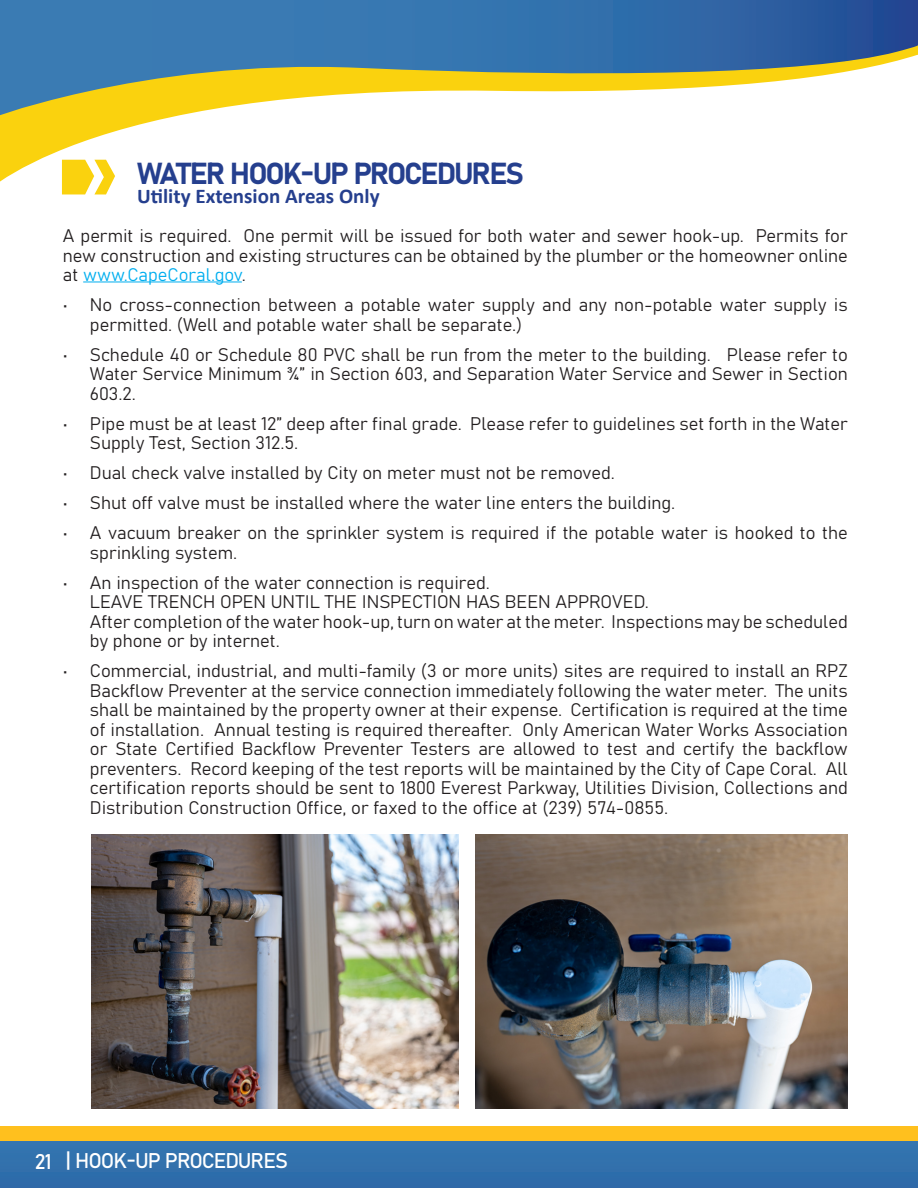
<style>
.page{position:relative;width:918px;height:1188px;background:#fff}
.page>*{position:absolute;margin:0;border:0;box-sizing:border-box;transform-origin:0 0}
.t1{font:30px "Bahnschrift";letter-spacing:-.07em;color:#253f8e}
.t2{font:700 21px "Calibri";color:#253f8e}
.t3{font:21px "Bahnschrift";letter-spacing:-.05em;color:#fff}
.t4{font:18px/19.5px "Bahnschrift";color:#231f20}
.s1{color:#00aeef}
</style>
<div class="page">
<div style="left:0;top:1141px;width:918px;height:47px;background:#3271ac"></div>
<div style="left:0;top:1127px;width:918px;height:14px;background:#ffc01e"></div>
<svg style="left:0;top:0;width:918px;height:45px"></svg>
<svg style="left:0;top:45px;width:918px;height:150px"></svg>
<svg style="left:917px;top:46px;width:1px;height:149px"></svg>
<hr style="left:83px;top:282px;width:159px;height:1px;background:#00aeef">
<svg style="left:62px;top:160px;width:53px;height:34px"></svg>
<img style="left:92px;top:834px;width:367px;height:274px">
<img style="left:475px;top:834px;width:373px;height:274px">
<p class="t1" style="left:137px;top:150px;width:388px">WATER HOOK-UP PROCEDURES</p>
<p class="t2" style="left:137px;top:181px;width:244px">Utility Extension Areas Only</p>
<p class="t4" style="left:63px;top:225px;width:786px;text-align:justify">A permit is required. One permit will be issued for both water and sewer hook-up. Permits for new construction and existing structures can be obtained by the plumber or the homeowner online at <span class="s1">www.CapeCoral.gov</span>.</p>
<p class="t4" style="left:90px;top:294px;width:759px;text-indent:-27px">• No cross-connection between a potable water supply and any non-potable water supply is permitted. (Well and potable water shall be separate.)</p>
<p class="t4" style="left:90px;top:343px;width:759px;text-align:justify;text-indent:-27px">• Schedule 40 or Schedule 80 PVC shall be run from the meter to the building. Please refer to Water Service Minimum ¾” in Section 603, and Separation Water Service and Sewer in Section 603.2.</p>
<p class="t4" style="left:90px;top:412px;width:759px;text-indent:-27px">• Pipe must be at least 12” deep after final grade. Please refer to guidelines set forth in the Water<br>Supply Test, Section 312.5.</p>
<p class="t4" style="left:63px;top:462px;width:553px">• Dual check valve installed by City on meter must not be removed.</p>
<p class="t4" style="left:63px;top:492px;width:614px">• Shut off valve must be installed where the water line enters the building.</p>
<p class="t4" style="left:90px;top:522px;width:759px;text-indent:-27px">• A vacuum breaker on the sprinkler system is required if the potable water is hooked to the sprinkling system.</p>
<p class="t4" style="left:63px;top:571px;width:428px">• An inspection of the water connection is required.</p>
<p class="t4" style="left:90px;top:591px;width:561px">LEAVE TRENCH OPEN UNTIL THE INSPECTION HAS BEEN APPROVED.</p>
<p class="t4" style="left:90px;top:610px;width:759px">After completion of the water hook-up, turn on water at the meter. Inspections may be scheduled by phone or by internet.</p>
<p class="t4" style="left:90px;top:660px;width:760px;text-align:justify;text-indent:-27px">• Commercial, industrial, and multi-family (3 or more units) sites are required to install an RPZ Backflow Preventer at the service connection immediately following the water meter. The units shall be maintained by the property owner at their expense. Certification is required at the time of installation. Annual testing is required thereafter. Only American Water Works Association or State Certified Backflow Preventer Testers are allowed to test and certify the backflow preventers. Record keeping of the test reports will be maintained by the City of Cape Coral. All certification reports should be sent to 1800 Everest Parkway, Utilities Division, Collections and Distribution Construction Office, or faxed to the office at (239) 574-0855.</p>
<p class="t3" style="left:35px;top:1145px;width:19px">21</p>
<p class="t3" style="left:65px;top:1145px;width:224px">| HOOK-UP PROCEDURES</p>
</div>
